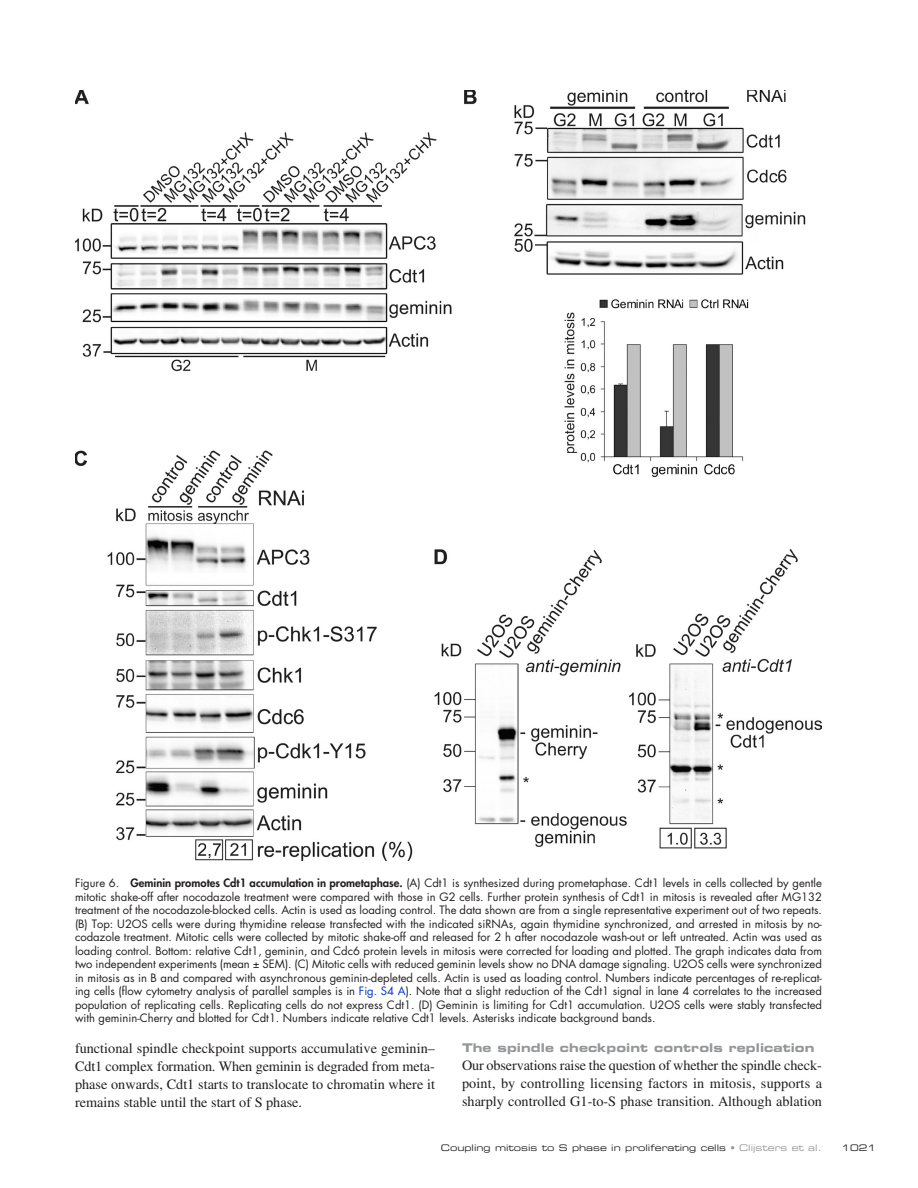
<style>
.page{position:relative;width:918px;height:1188px;background:#fff}
.page>*{position:absolute;margin:0;border:0;box-sizing:border-box;transform-origin:0 0}
.t1{font:14.25px/18px "Times LT Std";color:#231f20;text-align:justify}
.t2{font:12px "Eurostile LT Std Bold Ex 2";letter-spacing:.005em;color:#949698}
.t3{font:11.25px/13.5px "Futura Std";color:#231f20;text-align:justify}
.t4{font:9px "Eurostile LT Std Ex 2";color:#231f20}
.s1{font-weight:800}
.s2{color:#0030d1}
.s3{color:#949698}
</style>
<div class="page">
<img style="left:75px;top:90px;width:747px;height:770px">
<p class="t3" style="left:75px;top:877px;width:749px">Figure 6. <span class="s1">Geminin promotes Cdt1 accumulation in prometaphase.</span> (A) Cdt1 is synthesized during prometaphase. Cdt1 levels in cells collected by gentle mitotic shake-off after nocodazole treatment were compared with those in G2 cells. Further protein synthesis of Cdt1 in mitosis is revealed after MG132 treatment of the nocodazole-blocked cells. Actin is used as loading control. The data shown are from a single representative experiment out of two repeats. (B) Top: U2OS cells were during thymidine release transfected with the indicated siRNAs, again thymidine synchronized, and arrested in mitosis by no&shy;codazole treatment. Mitotic cells were collected by mitotic shake-off and released for 2 h after nocodazole wash-out or left untreated. Actin was used as loading control. Bottom: relative Cdt1, geminin, and Cdc6 protein levels in mitosis were corrected for loading and plotted. The graph indicates data from two independent experiments (mean ± SEM). (C) Mitotic cells with reduced geminin levels show no DNA damage signaling. U2OS cells were synchronized in mitosis as in B and compared with asynchronous geminin-depleted cells. Actin is used as loading control. Numbers indicate percentages of re-replicat&shy;ing cells (flow cytometry analysis of parallel samples is in <span class="s2">Fig. S4 A</span>). Note that a slight reduction of the Cdt1 signal in lane 4 correlates to the increased population of replicating cells. Replicating cells do not express Cdt1. (D) Geminin is limiting for Cdt1 accumulation. U2OS cells were stably transfected with geminin-Cherry and blotted for Cdt1. Numbers indicate relative Cdt1 levels. Asterisks indicate background bands.</p>
<p class="t1" style="left:75px;top:1039px;width:362px">functional spindle checkpoint supports accumulative geminin– Cdt1 complex formation. When geminin is degraded from meta&shy;phase onwards, Cdt1 starts to translocate to chromatin where it remains stable until the start of S phase.</p>
<p class="t2" style="left:462px;top:1040px;width:354px">The spindle checkpoint controls replication</p>
<p class="t1" style="left:462px;top:1056px;width:362px">Our observations raise the question of whether the spindle check&shy;point, by controlling licensing factors in mitosis, supports a sharply controlled G1-to-S phase transition. Although ablation</p>
<p class="t4" style="left:441px;top:1142px;width:383px">Coupling mitosis to S phase in proliferating cells <span class="s3">• Clijsters et al.</span></p>
<p class="t4" style="left:842px;top:1142px;width:36px">1021</p>
</div>
